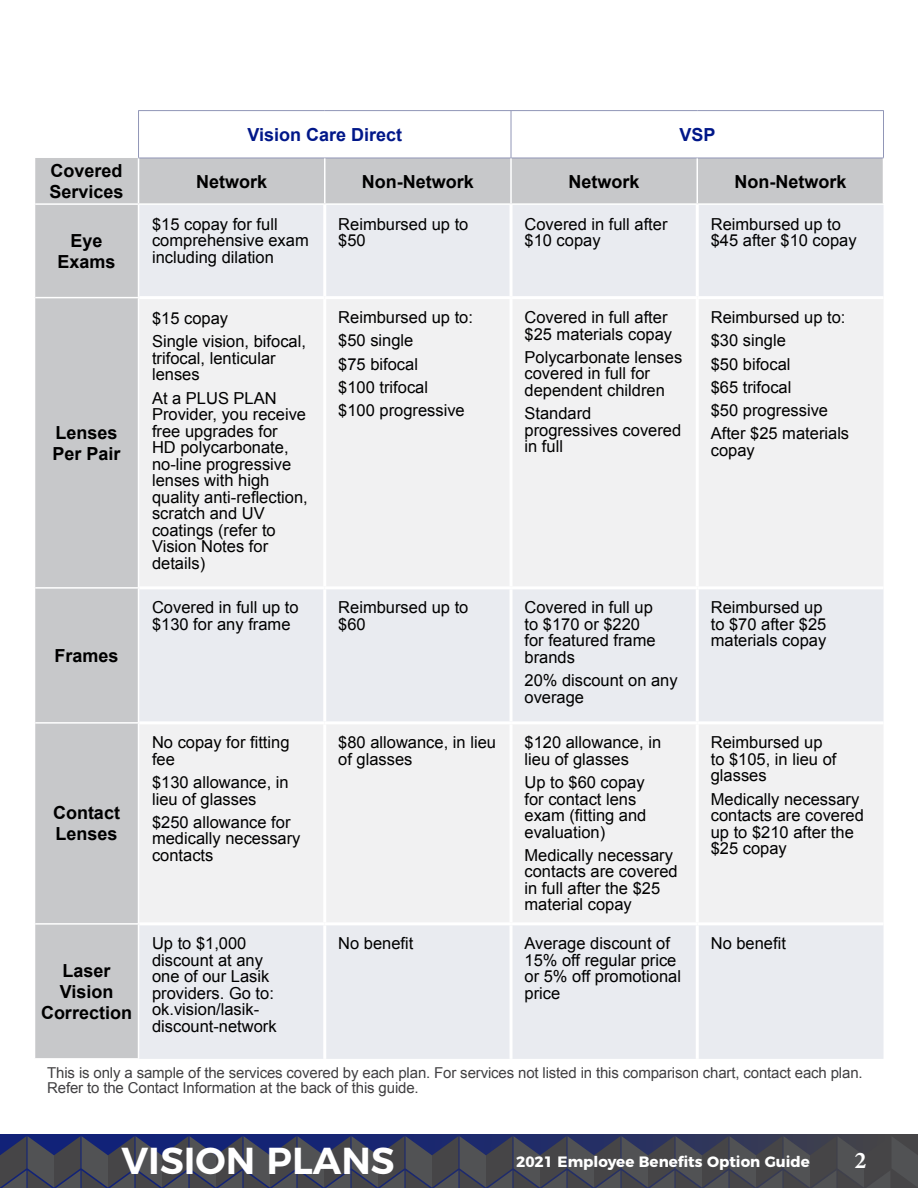
<style>
.page{position:relative;width:918px;height:1188px;background:#fff}
.page>*{position:absolute;margin:0;border:0;box-sizing:border-box;transform-origin:0 0}
.t1{font:600 37.5px "Montserrat";color:#fff}
.t2{font:700 24px "Minion Pro";color:#fff}
._32-GRID-side_heade{font:700 18px/21px "Arial";color:#000}
._31-GRID-top_header{font:700 18px "Arial";color:#001789}
._34-GRID-normal_tex{font:16.5px/16.5px "Arial";color:#000}
._35-GRID-footnotes{font:15px/15px "Arial";letter-spacing:-.01em;color:#414042}
.t3{font:700 15px "Montserrat";color:#fff}
</style>
<div class="page">
<svg style="left:0;top:1134px;width:918px;height:2px;background:#212c68"></svg>
<svg style="left:0;top:1136px;width:918px;height:52px;background:#414453"></svg>
<div style="left:35px;top:158px;width:848px;height:900px;background:#c7c8ca"></div>
<div style="left:139px;top:205px;width:745px;height:854px;background:#e9ebf0"></div>
<div style="left:139px;top:299px;width:745px;height:623px;background:#f1f1f2"></div>
<hr style="left:138px;top:110px;width:187px;height:1px;background:#9196b7">
<hr style="left:138px;top:111px;width:1px;height:47px;background:#9196b7">
<hr style="left:325px;top:110px;width:186px;height:1px;background:#9196b7">
<hr style="left:511px;top:110px;width:186px;height:1px;background:#9196b7">
<hr style="left:511px;top:111px;width:1px;height:47px;background:#9196b7">
<hr style="left:697px;top:110px;width:187px;height:1px;background:#9196b7">
<hr style="left:883px;top:111px;width:1px;height:47px;background:#9196b7">
<hr style="left:138px;top:158px;width:187px;height:1px;background:#9196b7">
<hr style="left:325px;top:158px;width:186px;height:1px;background:#9196b7">
<hr style="left:511px;top:158px;width:186px;height:1px;background:#9196b7">
<hr style="left:697px;top:158px;width:187px;height:1px;background:#9196b7">
<hr style="left:324px;top:158px;width:2px;height:45px;background:#fff">
<hr style="left:510px;top:158px;width:2px;height:45px;background:#fff">
<hr style="left:697px;top:158px;width:1px;height:45px;background:#fff">
<hr style="left:35px;top:203px;width:104px;height:2px;background:#fff">
<hr style="left:138px;top:205px;width:1px;height:92px;background:#fff">
<hr style="left:35px;top:297px;width:104px;height:1px;background:#fff">
<hr style="left:138px;top:298px;width:1px;height:289px;background:#fff">
<hr style="left:35px;top:587px;width:104px;height:2px;background:#fff">
<hr style="left:138px;top:589px;width:1px;height:133px;background:#fff">
<hr style="left:35px;top:722px;width:104px;height:2px;background:#fff">
<hr style="left:138px;top:724px;width:1px;height:199px;background:#fff">
<hr style="left:35px;top:923px;width:104px;height:2px;background:#fff">
<hr style="left:138px;top:925px;width:1px;height:133px;background:#fff">
<hr style="left:323px;top:205px;width:3px;height:91px;background:#fff">
<hr style="left:510px;top:205px;width:3px;height:91px;background:#fff">
<hr style="left:696px;top:205px;width:3px;height:91px;background:#fff">
<hr style="left:139px;top:296px;width:186px;height:3px;background:#fff">
<hr style="left:325px;top:296px;width:186px;height:3px;background:#fff">
<hr style="left:323px;top:299px;width:3px;height:287px;background:#fff">
<hr style="left:511px;top:296px;width:186px;height:3px;background:#fff">
<hr style="left:510px;top:299px;width:3px;height:287px;background:#fff">
<hr style="left:697px;top:296px;width:187px;height:3px;background:#fff">
<hr style="left:696px;top:299px;width:3px;height:287px;background:#fff">
<hr style="left:139px;top:586px;width:186px;height:3px;background:#fff">
<hr style="left:325px;top:586px;width:186px;height:3px;background:#fff">
<hr style="left:323px;top:589px;width:3px;height:132px;background:#fff">
<hr style="left:511px;top:586px;width:186px;height:3px;background:#fff">
<hr style="left:510px;top:589px;width:3px;height:132px;background:#fff">
<hr style="left:697px;top:586px;width:187px;height:3px;background:#fff">
<hr style="left:696px;top:589px;width:3px;height:132px;background:#fff">
<hr style="left:139px;top:721px;width:186px;height:3px;background:#fff">
<hr style="left:325px;top:721px;width:186px;height:3px;background:#fff">
<hr style="left:323px;top:724px;width:3px;height:198px;background:#fff">
<hr style="left:511px;top:721px;width:186px;height:3px;background:#fff">
<hr style="left:510px;top:724px;width:3px;height:198px;background:#fff">
<hr style="left:697px;top:721px;width:187px;height:3px;background:#fff">
<hr style="left:696px;top:724px;width:3px;height:198px;background:#fff">
<hr style="left:139px;top:922px;width:186px;height:3px;background:#fff">
<hr style="left:325px;top:922px;width:186px;height:3px;background:#fff">
<hr style="left:323px;top:925px;width:3px;height:134px;background:#fff">
<hr style="left:511px;top:922px;width:186px;height:3px;background:#fff">
<hr style="left:510px;top:925px;width:3px;height:134px;background:#fff">
<hr style="left:697px;top:922px;width:187px;height:3px;background:#fff">
<hr style="left:696px;top:925px;width:3px;height:134px;background:#fff">
<hr style="left:138px;top:158px;width:1px;height:45px;background:#fff">
<hr style="left:139px;top:203px;width:186px;height:2px;background:#fff">
<hr style="left:325px;top:203px;width:186px;height:2px;background:#fff">
<hr style="left:511px;top:203px;width:186px;height:2px;background:#fff">
<hr style="left:697px;top:203px;width:187px;height:2px;background:#fff">
<hr style="left:883px;top:158px;width:1px;height:45px;background:#fff">
<p class="_31-GRID-top_header" style="left:247px;top:123px;width:156px">Vision Care Direct</p>
<p class="_31-GRID-top_header" style="left:679px;top:123px;width:38px">VSP</p>
<p class="_32-GRID-side_heade" style="left:49px;top:161px;width:76px">Covered<br>Services</p>
<p class="_32-GRID-side_heade" style="left:196px;top:171px;width:73px">Network</p>
<p class="_32-GRID-side_heade" style="left:362px;top:171px;width:113px">Non-Network</p>
<p class="_32-GRID-side_heade" style="left:569px;top:171px;width:73px">Network</p>
<p class="_32-GRID-side_heade" style="left:734px;top:171px;width:113px">Non-Network</p>
<p class="_32-GRID-side_heade" style="left:57px;top:231px;width:60px;text-align:center">Eye<br>Exams</p>
<p class="_34-GRID-normal_tex" style="left:152px;top:216px;width:158px">$15 copay for full comprehensive exam including dilation</p>
<p class="_34-GRID-normal_tex" style="left:338px;top:216px;width:132px">Reimbursed up to $50</p>
<p class="_34-GRID-normal_tex" style="left:525px;top:216px;width:145px">Covered in full after $10 copay</p>
<p class="_34-GRID-normal_tex" style="left:711px;top:216px;width:147px">Reimbursed up to $45 after $10 copay</p>
<p class="_32-GRID-side_heade" style="left:52px;top:423px;width:70px">Lenses<br>Per Pair</p>
<p class="_32-GRID-side_heade" style="left:54px;top:646px;width:66px">Frames</p>
<p class="_32-GRID-side_heade" style="left:53px;top:803px;width:68px">Contact<br>Lenses</p>
<p class="_34-GRID-normal_tex" style="left:152px;top:310px;width:78px">$15 copay</p>
<p class="_34-GRID-normal_tex" style="left:152px;top:334px;width:156px">Single vision, bifocal, trifocal, lenticular lenses</p>
<p class="_34-GRID-normal_tex" style="left:152px;top:390px;width:157px">At a PLUS PLAN<br>Provider, you receive free upgrades for<br>HD polycarbonate, no-line progressive lenses with high quality anti-reflection, scratch and UV coatings (refer to<br>Vision Notes for details)</p>
<p class="_34-GRID-normal_tex" style="left:338px;top:309px;width:136px">Reimbursed up to:</p>
<p class="_34-GRID-normal_tex" style="left:338px;top:333px;width:77px">$50 single</p>
<p class="_34-GRID-normal_tex" style="left:338px;top:356px;width:81px">$75 bifocal</p>
<p class="_34-GRID-normal_tex" style="left:338px;top:379px;width:91px">$100 trifocal</p>
<p class="_34-GRID-normal_tex" style="left:338px;top:402px;width:128px">$100 progressive</p>
<p class="_34-GRID-normal_tex" style="left:525px;top:309px;width:149px">Covered in full after $25 materials copay</p>
<p class="_34-GRID-normal_tex" style="left:525px;top:349px;width:159px">Polycarbonate lenses covered in full for dependent children</p>
<p class="_34-GRID-normal_tex" style="left:525px;top:405px;width:158px">Standard progressives covered in full</p>
<p class="_34-GRID-normal_tex" style="left:152px;top:600px;width:148px">Covered in full up to $130 for any frame</p>
<p class="_34-GRID-normal_tex" style="left:338px;top:600px;width:132px">Reimbursed up to $60</p>
<p class="_34-GRID-normal_tex" style="left:525px;top:600px;width:133px">Covered in full up to $170 or $220 for featured frame brands</p>
<p class="_34-GRID-normal_tex" style="left:525px;top:672px;width:155px">20% discount on any overage</p>
<p class="_34-GRID-normal_tex" style="left:152px;top:735px;width:139px">No copay for fitting fee</p>
<p class="_34-GRID-normal_tex" style="left:152px;top:774px;width:138px">$130 allowance, in lieu of glasses</p>
<p class="_34-GRID-normal_tex" style="left:152px;top:814px;width:150px">$250 allowance for medically necessary contacts</p>
<p class="_34-GRID-normal_tex" style="left:338px;top:735px;width:159px">$80 allowance, in lieu of glasses</p>
<p class="_34-GRID-normal_tex" style="left:525px;top:735px;width:138px">$120 allowance, in lieu of glasses</p>
<p class="_34-GRID-normal_tex" style="left:525px;top:774px;width:123px">Up to $60 copay for contact lens exam (fitting and evaluation)</p>
<p class="_34-GRID-normal_tex" style="left:525px;top:847px;width:155px">Medically necessary contacts are covered in full after the $25 material copay</p>
<p class="_34-GRID-normal_tex" style="left:711px;top:309px;width:136px">Reimbursed up to:</p>
<p class="_34-GRID-normal_tex" style="left:711px;top:333px;width:77px">$30 single</p>
<p class="_34-GRID-normal_tex" style="left:711px;top:356px;width:81px">$50 bifocal</p>
<p class="_34-GRID-normal_tex" style="left:711px;top:379px;width:82px">$65 trifocal</p>
<p class="_34-GRID-normal_tex" style="left:711px;top:402px;width:119px">$50 progressive</p>
<p class="_34-GRID-normal_tex" style="left:711px;top:426px;width:140px">After $25 materials copay</p>
<p class="_34-GRID-normal_tex" style="left:711px;top:600px;width:117px">Reimbursed up to $70 after $25 materials copay</p>
<p class="_34-GRID-normal_tex" style="left:711px;top:735px;width:127px">Reimbursed up to $105, in lieu of glasses</p>
<p class="_34-GRID-normal_tex" style="left:711px;top:791px;width:155px">Medically necessary contacts are covered up to $210 after the $25 copay</p>
<p class="_34-GRID-normal_tex" style="left:152px;top:936px;width:126px">Up to $1,000 discount at any one of our Lasik providers. Go to: ok.vision/lasik&shy;discount-network</p>
<p class="_34-GRID-normal_tex" style="left:338px;top:936px;width:77px">No benefit</p>
<p class="_34-GRID-normal_tex" style="left:525px;top:936px;width:158px">Average discount of<br>15% off regular price or 5% off promotional price</p>
<p class="_34-GRID-normal_tex" style="left:711px;top:936px;width:77px">No benefit</p>
<p class="_35-GRID-footnotes" style="left:47px;top:1065px;width:817px">This is only a sample of the services covered by each plan. For services not listed in this comparison chart, contact each plan.<br>Refer to the Contact Information at the back of this guide.</p>
<p class="_32-GRID-side_heade" style="left:41px;top:961px;width:93px;text-align:center">Laser<br>Vision<br>Correction</p>
<p class="t1" style="left:121px;top:1130px;width:275px">VISION PLANS</p>
<p class="t3" style="left:516px;top:1149px;width:295px">2021 Employee Benefits Option Guide</p>
<h2 class="t2" style="left:855px;top:1143px;width:13px">2</h2>
</div>
